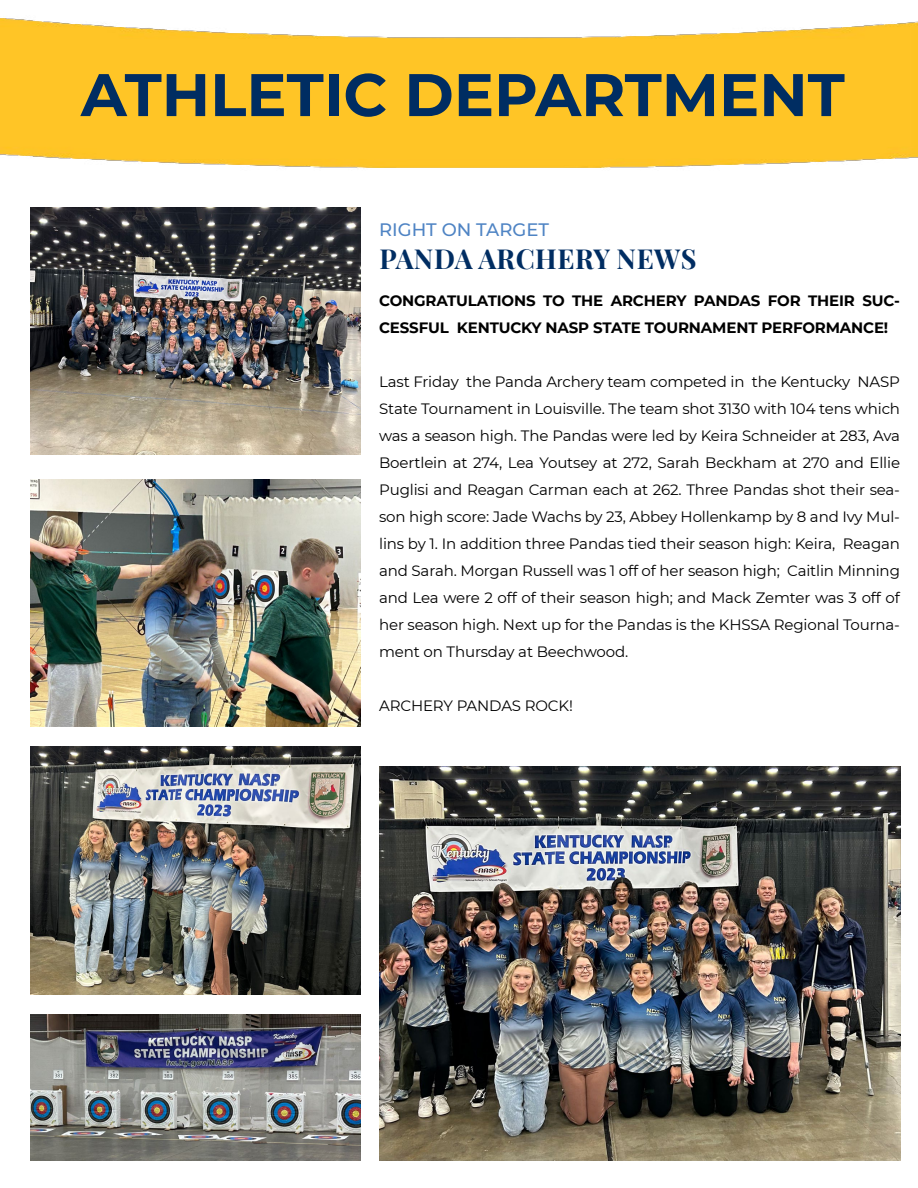
<style>
.page{position:relative;width:918px;height:1188px;background:#fff}
.page>*{position:absolute;margin:0;border:0;box-sizing:border-box;transform-origin:0 0}
.t1{font:700 60px "Montserrat";color:#002d62}
.t2{font:27px "Playfair Display";letter-spacing:.02em;color:#002d62}
.t3{font:500 18px "Montserrat";color:#4f84c4}
.t4{font:15px/27px "Montserrat";letter-spacing:-.01em;color:#000;text-align:justify}
.t5{font:700 15px/27px "Montserrat";letter-spacing:-.01em;color:#000}
</style>
<div class="page">
<img style="left:0;top:18px;width:918px;height:150px">
<img style="left:30px;top:479px;width:330px;height:248px">
<img style="left:379px;top:766px;width:521px;height:395px">
<img style="left:30px;top:207px;width:330px;height:247px">
<img style="left:30px;top:747px;width:330px;height:247px">
<img style="left:30px;top:1014px;width:330px;height:147px">
<h1 class="t1" style="left:81px;top:52px;width:765px">ATHLETIC DEPARTMENT</h1>
<p class="t3" style="left:379px;top:217px;width:171px">RIGHT ON TARGET</p>
<h2 class="t2" style="left:380px;top:237px;width:318px">PANDA ARCHERY NEWS</h2>
<p class="t5" style="left:379px;top:287px;width:522px">CONGRATULATIONS TO THE ARCHERY PANDAS FOR THEIR SUC-<br>CESSFUL KENTUCKY NASP STATE TOURNAMENT PERFORMANCE!</p>
<p class="t4" style="left:379px;top:368px;width:522px">Last Friday the Panda Archery team competed in the Kentucky NASP State Tournament in Louisville. The team shot 3130 with 104 tens which was a season high. The Pandas were led by Keira Schneider at 283, Ava Boertlein at 274, Lea Youtsey at 272, Sarah Beckham at 270 and Ellie Puglisi and Reagan Carman each at 262. Three Pandas shot their sea&shy;son high score: Jade Wachs by 23, Abbey Hollenkamp by 8 and Ivy Mul&shy;lins by 1. In addition three Pandas tied their season high: Keira, Reagan and Sarah. Morgan Russell was 1 off of her season high; Caitlin Minning and Lea were 2 off of their season high; and Mack Zemter was 3 off of her season high. Next up for the Pandas is the KHSSA Regional Tourna&shy;ment on Thursday at Beechwood.</p>
<p class="t4" style="left:379px;top:692px;width:195px">ARCHERY PANDAS ROCK!</p>
</div>
